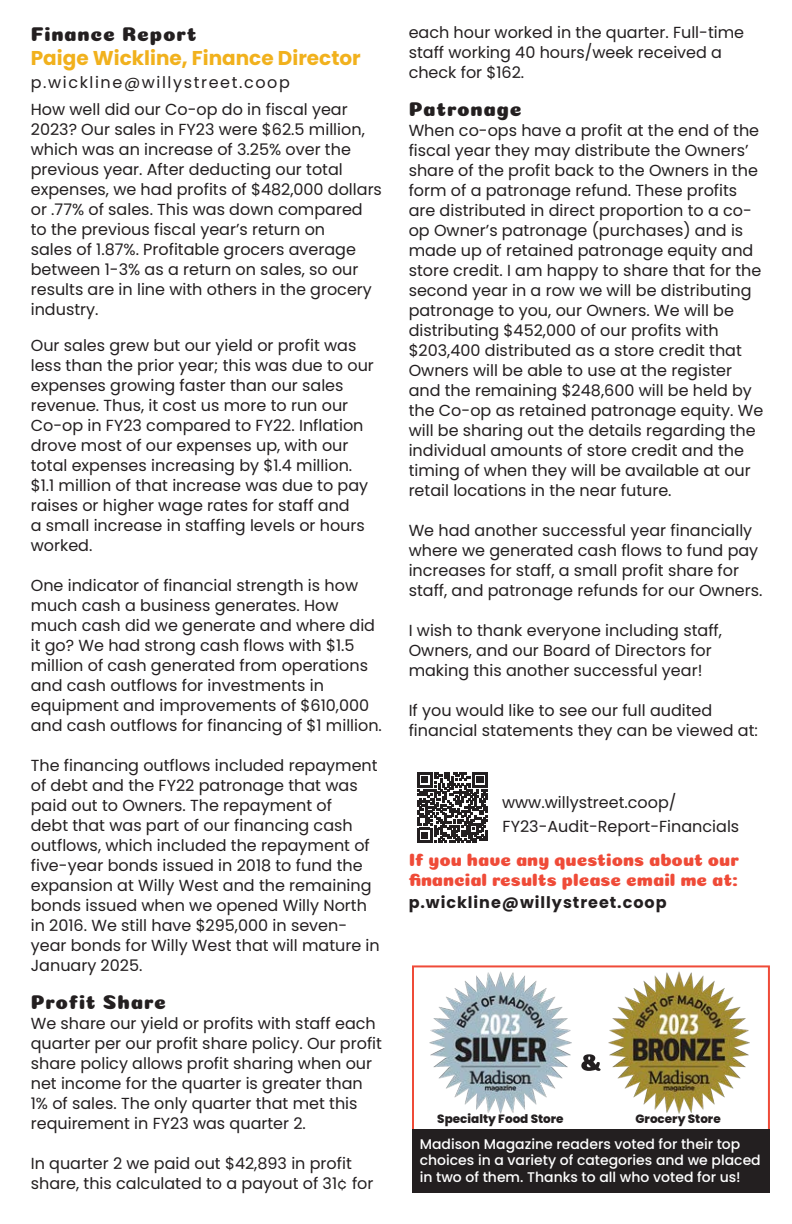
<style>
.page{position:relative;width:792px;height:1224px;background:#fff}
.page>*{position:absolute;margin:0;border:0;box-sizing:border-box;transform-origin:0 0}
.t1{font:20px "Coiny";letter-spacing:.04em;color:#231f20}
.t2{font:700 20px "Poppins";color:#f1b11d}
.t3{font:18px/20px "Coiny";color:#ef4b38}
.t4{font:16px/20px "Poppins";color:#231f20}
.t5{font:700 16px "Poppins";letter-spacing:.06em;color:#231f20}
.t6{font:16px "Poppins";letter-spacing:.1em;color:#231f20}
.t7{font:500 14px/16.8px "Poppins";color:#fff}
.t8{font:800 12px "Poppins";color:#231f20}
</style>
<div class="page">
<div style="left:412px;top:965px;width:358px;height:170px;border:2px solid #ef4b38"></div>
<svg style="left:417px;top:772px;width:70px;height:71px"></svg>
<div style="left:412px;top:1129px;width:358px;height:64px;background:#231f20"></div>
<img style="left:608px;top:972px;width:142px;height:141px">
<img style="left:430px;top:972px;width:141px;height:141px">
<svg style="left:581px;top:1054px;width:20px;height:17px"></svg>
<p class="t1" style="left:31px;top:22px;width:168px">Finance Report</p>
<p class="t2" style="left:31px;top:46px;width:332px">Paige Wickline, Finance Director</p>
<p class="t6" style="left:31px;top:73px;width:261px">p.wickline@willystreet.coop</p>
<p class="t4" style="left:31px;top:99px;width:353px">How well did our Co-op do in fiscal year 2023? Our sales in FY23 were $62.5 million, which was an increase of 3.25% over the previous year. After deducting our total expenses, we had profits of $482,000 dollars or .77% of sales. This was down compared to the previous fiscal year’s return on<br>sales of 1.87%. Profitable grocers average between 1-3% as a return on sales, so our results are in line with others in the grocery industry.</p>
<p class="t4" style="left:31px;top:335px;width:345px">Our sales grew but our yield or profit was less than the prior year; this was due to our expenses growing faster than our sales revenue. Thus, it cost us more to run our Co-op in FY23 compared to FY22. Inflation drove most of our expenses up, with our total expenses increasing by $1.4 million. $1.1 million of that increase was due to pay raises or higher wage rates for staff and<br>a small increase in staffing levels or hours worked.</p>
<p class="t4" style="left:31px;top:575px;width:353px">One indicator of financial strength is how much cash a business generates. How much cash did we generate and where did it go? We had strong cash flows with $1.5 million of cash generated from operations and cash outflows for investments in equipment and improvements of $610,000 and cash outflows for financing of $1 million.</p>
<p class="t4" style="left:31px;top:755px;width:351px">The financing outflows included repayment of debt and the FY22 patronage that was paid out to Owners. The repayment of<br>debt that was part of our financing cash outflows, which included the repayment of five-year bonds issued in 2018 to fund the expansion at Willy West and the remaining bonds issued when we opened Willy North in 2016. We still have $295,000 in seven&shy;year bonds for Willy West that will mature in January 2025.</p>
<p class="t1" style="left:31px;top:990px;width:137px">Profit Share</p>
<p class="t4" style="left:31px;top:1013px;width:353px">We share our yield or profits with staff each quarter per our profit share policy. Our profit share policy allows profit sharing when our net income for the quarter is greater than 1% of sales. The only quarter that met this requirement in FY23 was quarter 2.</p>
<p class="t4" style="left:31px;top:1153px;width:344px">In quarter 2 we paid out $42,893 in profit share, this calculated to a payout of 31¢ for</p>
<p class="t4" style="left:409px;top:22px;width:337px">each hour worked in the quarter. Full-time staff working 40 hours/week received a check for $162.</p>
<p class="t1" style="left:409px;top:97px;width:115px">Patronage</p>
<p class="t4" style="left:409px;top:120px;width:356px">When co-ops have a profit at the end of the fiscal year they may distribute the Owners’ share of the profit back to the Owners in the form of a patronage refund. These profits are distributed in direct proportion to a co&shy;op Owner’s patronage (purchases) and is made up of retained patronage equity and store credit. I am happy to share that for the second year in a row we will be distributing patronage to you, our Owners. We will be distributing $452,000 of our profits with $203,400 distributed as a store credit that Owners will be able to use at the register and the remaining $248,600 will be held by the Co-op as retained patronage equity. We will be sharing out the details regarding the individual amounts of store credit and the timing of when they will be available at our retail locations in the near future.</p>
<p class="t4" style="left:409px;top:520px;width:355px">We had another successful year financially where we generated cash flows to fund pay increases for staff, a small profit share for staff, and patronage refunds for our Owners.</p>
<p class="t4" style="left:409px;top:620px;width:315px">I wish to thank everyone including staff,<br>Owners, and our Board of Directors for making this another successful year!</p>
<p class="t4" style="left:409px;top:700px;width:351px">If you would like to see our full audited financial statements they can be viewed at:</p>
<p class="t4" style="left:502px;top:790px;width:239px;line-height:24px">www.willystreet.coop/<br>FY23-Audit-Report-Financials</p>
<p class="t3" style="left:409px;top:849px;width:332px">If you have any questions about our financial results please email me at:</p>
<p class="t5" style="left:409px;top:893px;width:259px">p.wickline@willystreet.coop</p>
<p class="t8" style="left:437px;top:1112px;width:128px">Specialty Food Store</p>
<p class="t8" style="left:636px;top:1112px;width:87px">Grocery Store</p>
<p class="t7" style="left:420px;top:1135px;width:343px">Madison Magazine readers voted for their top choices in a variety of categories and we placed in two of them. Thanks to all who voted for us!</p>
</div>
